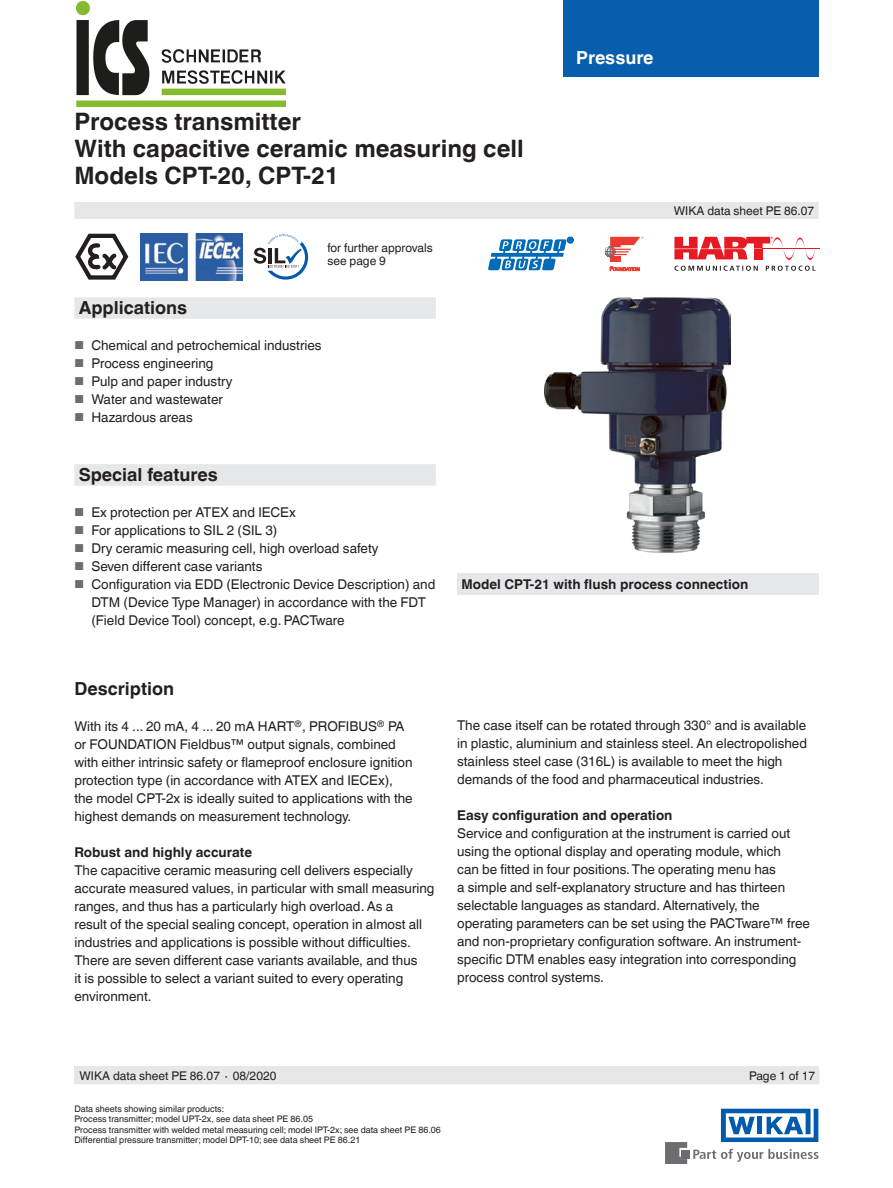
<style>
.page{position:relative;width:893px;height:1188px;background:#fff}
.page>*{position:absolute;margin:0;border:0;box-sizing:border-box;transform-origin:0 0}
.t1{font:700 24px/27px "Helvetica World";color:#231f20}
.t2{font:700 18px "Helvetica World";color:#231f20}
.t3{font:700 18px "Helvetica World";color:#fff}
.t4{font:13.5px/18px "Helvetica World";color:#231f20}
.t5{font:700 13.5px "Helvetica World";color:#231f20}
.t6{font:12px/13.5px "Helvetica World";color:#231f20}
.t7{font:9px/10.5px "Helvetica World";color:#231f20}
.s1{font-size:11.55px;color:#6c6d70}
</style>
<div class="page">
<div style="left:563px;top:0;width:256px;height:77px;background:#065ead"></div>
<svg style="left:693px;top:1149px;width:126px;height:13px"></svg>
<div style="left:682px;top:1150px;width:8px;height:8px;background:#6c6d70"></div>
<svg style="left:665px;top:1142px;width:22px;height:22px"></svg>
<svg style="left:721px;top:1109px;width:97px;height:33px"></svg>
<div style="left:74px;top:1066px;width:745px;height:18px;background:#e6e7e9"></div>
<svg style="left:488px;top:237px;width:85px;height:33px"></svg>
<hr style="left:763px;top:249px;width:57px;height:1px;background:#e51a23">
<svg style="left:674px;top:266px;width:84px;height:5px"></svg>
<svg style="left:766px;top:266px;width:49px;height:5px"></svg>
<svg style="left:674px;top:237px;width:141px;height:23px"></svg>
<div style="left:610px;top:256px;width:11px;height:6px;background:#ee3b32"></div>
<svg style="left:610px;top:267px;width:29px;height:4px"></svg>
<svg style="left:605px;top:237px;width:38px;height:20px"></svg>
<svg style="left:254px;top:234px;width:54px;height:46px"></svg>
<svg style="left:75px;top:233px;width:54px;height:47px"></svg>
<img style="left:140px;top:234px;width:103px;height:46px">
<div style="left:74px;top:202px;width:745px;height:17px;background:#e6e7e9"></div>
<svg style="left:74px;top:297px;width:362px;height:189px"></svg>
<div style="left:457px;top:574px;width:362px;height:21px;background:#e6e7e9"></div>
<img style="left:545px;top:297px;width:186px;height:255px">
<img style="left:76px;top:2px;width:210px;height:104px">
<h1 class="t1" style="left:74px;top:108px;width:451px">Process transmitter<br>With capacitive ceramic measuring cell<br>Models CPT-20, CPT-21</h1>
<p class="t6" style="left:327px;top:241px;width:107px">for further approvals see page 9</p>
<h2 class="t2" style="left:79px;top:298px;width:110px">Applications</h2>
<p class="t4" style="left:74px;top:336px;width:249px"><span class="s1">■</span> Chemical and petrochemical industries</p>
<p class="t4" style="left:74px;top:354px;width:140px"><span class="s1">■</span> Process engineering</p>
<p class="t4" style="left:74px;top:372px;width:160px"><span class="s1">■</span> Pulp and paper industry</p>
<p class="t4" style="left:74px;top:390px;width:150px"><span class="s1">■</span> Water and wastewater</p>
<p class="t4" style="left:74px;top:408px;width:120px"><span class="s1">■</span> Hazardous areas</p>
<h2 class="t3" style="left:576px;top:47px;width:79px">Pressure</h2>
<p class="t6" style="left:674px;top:204px;width:142px">WIKA data sheet PE 86.07</p>
<h2 class="t2" style="left:79px;top:465px;width:141px">Special features</h2>
<p class="t4" style="left:74px;top:503px;width:223px"><span class="s1">■</span> Ex protection per ATEX and IECEx</p>
<p class="t4" style="left:74px;top:521px;width:204px"><span class="s1">■</span> For applications to SIL 2 (SIL 3)</p>
<p class="t4" style="left:74px;top:539px;width:306px"><span class="s1">■</span> Dry ceramic measuring cell, high overload safety</p>
<p class="t4" style="left:74px;top:557px;width:190px"><span class="s1">■</span> Seven different case variants</p>
<p class="t4" style="left:91px;top:575px;width:346px;text-indent:-17px"><span class="s1">■</span> Configuration via EDD (Electronic Device Description) and<br>DTM (Device Type Manager) in accordance with the FDT (Field Device Tool) concept, e.g. PACTware</p>
<p class="t5" style="left:461px;top:577px;width:288px">Model CPT-21 with flush process connection</p>
<h2 class="t2" style="left:74px;top:679px;width:101px">Description</h2>
<p class="t4" style="left:74px;top:718px;width:340px">With its 4 ... 20 mA, 4 ... 20 mA HART<sup>®</sup>, PROFIBUS<sup>®</sup> PA or FOUNDATION Fieldbus™ output signals, combined with either intrinsic safety or flameproof enclosure ignition protection type (in accordance with ATEX and IECEx), the model CPT-2x is ideally suited to applications with the highest demands on measurement technology.</p>
<p class="t5" style="left:74px;top:845px;width:179px">Robust and highly accurate</p>
<p class="t4" style="left:74px;top:862px;width:361px">The capacitive ceramic measuring cell delivers especially accurate measured values, in particular with small measuring ranges, and thus has a particularly high overload. As a<br>result of the special sealing concept, operation in almost all industries and applications is possible without difficulties.<br>There are seven different case variants available, and thus<br>it is possible to select a variant suited to every operating environment.</p>
<p class="t4" style="left:457px;top:717px;width:351px">The case itself can be rotated through 330° and is available in plastic, aluminium and stainless steel. An electropolished stainless steel case (316L) is available to meet the high demands of the food and pharmaceutical industries.</p>
<p class="t5" style="left:457px;top:808px;width:217px">Easy configuration and operation</p>
<p class="t4" style="left:457px;top:825px;width:354px">Service and configuration at the instrument is carried out using the optional display and operating module, which<br>can be fitted in four positions. The operating menu has<br>a simple and self-explanatory structure and has thirteen selectable languages as standard. Alternatively, the operating parameters can be set using the PACTware™ free and non-proprietary configuration software. An instrument&shy;specific DTM enables easy integration into corresponding process control systems.</p>
<p class="t6" style="left:80px;top:1069px;width:198px">WIKA data sheet PE 86.07 ∙ 08/2020</p>
<p class="t6" style="left:749px;top:1069px;width:68px">Page 1 of 17</p>
<p class="t7" style="left:74px;top:1104px;width:368px">Data sheets showing similar products:<br>Process transmitter; model UPT-2x, see data sheet PE 86.05<br>Process transmitter with welded metal measuring cell; model IPT-2x; see data sheet PE 86.06<br>Differential pressure transmitter; model DPT-10; see data sheet PE 86.21</p>
</div>
